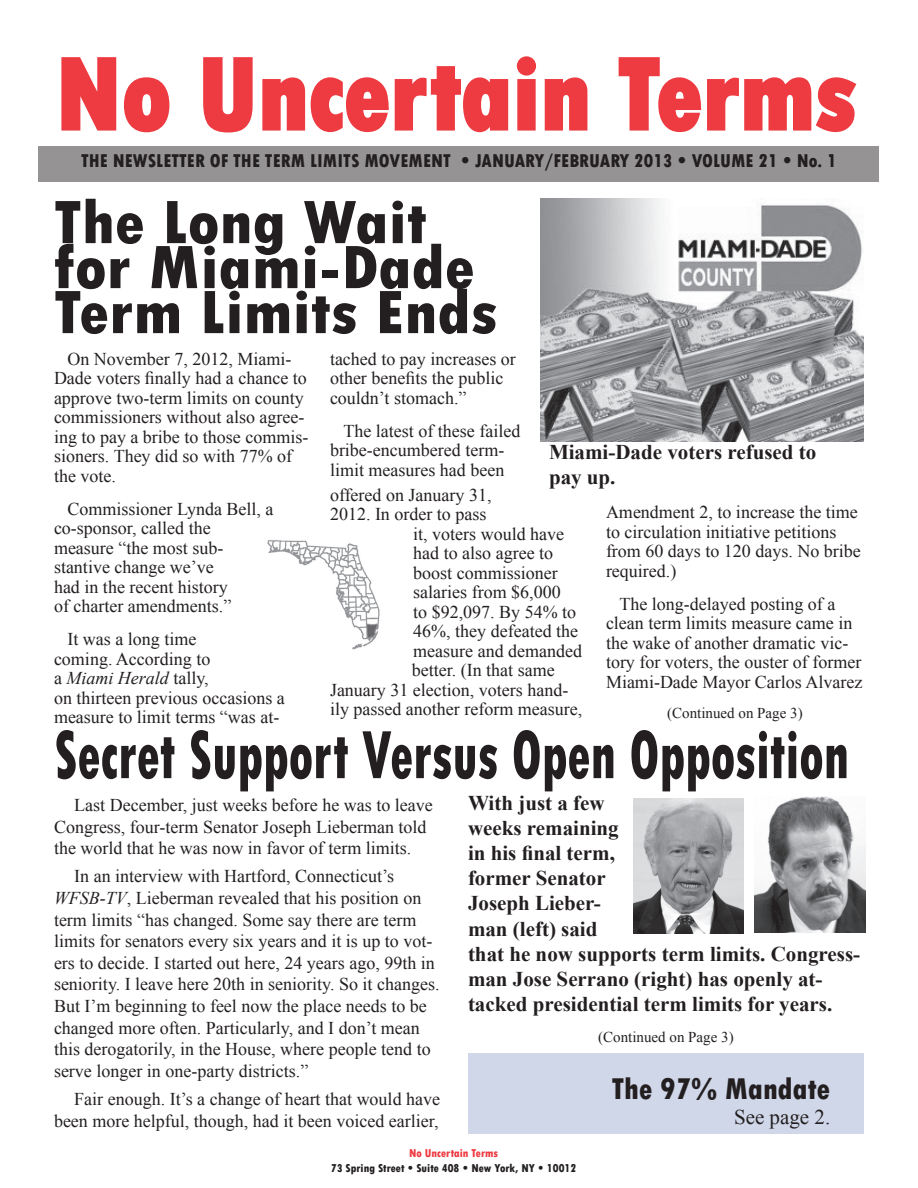
<style>
.page{position:relative;width:918px;height:1188px;background:#fff}
.page>*{position:absolute;margin:0;border:0;box-sizing:border-box;transform-origin:0 0}
.t1{font:800 condensed 108px "Tw Cen";color:#ee3a41}
.t2{font:800 condensed 71.85px "Tw Cen";color:#231f20;scale:.75 1}
.Headline{font:800 condensed 64.5px "Tw Cen";color:#231f20;scale:1.09 1}
.blue_screened_box__s{font:800 condensed 31.5px "Tw Cen";color:#231f20}
.t3{font:700 21px/25.2px "Times New Roman";color:#231f20}
.blue_screened_box__t{font:21px "Times New Roman";color:#231f20}
.t4{font:800 condensed 19.5px "Tw Cen";color:#231f20}
.t5{font:18px/19.5px "Times New Roman";color:#231f20}
.Con_t_to_text{font:15px "Times New Roman";color:#231f20}
.footer__2{font:800 condensed 12px "Tw Cen";color:#231f20}
.t6{font:800 condensed 12px "Tw Cen";color:#ee3a41}
.s1{font-style:italic}
</style>
<div class="page">
<svg style="left:61px;top:57px;width:109px;height:76px"></svg>
<svg style="left:203px;top:57px;width:50px;height:76px"></svg>
<svg style="left:262px;top:56px;width:326px;height:77px"></svg>
<svg style="left:618px;top:57px;width:239px;height:76px"></svg>
<div style="left:39px;top:147px;width:840px;height:35px;background:#959394"></div>
<div style="left:468px;top:1053px;width:396px;height:81px;background:#d0d7e9"></div>
<img style="left:540px;top:199px;width:324px;height:243px">
<img style="left:267px;top:540px;width:113px;height:110px">
<img style="left:755px;top:797px;width:110px;height:135px">
<img style="left:633px;top:798px;width:111px;height:136px">
<p class="t1" style="left:55px;top:30px;width:803px">No Uncertain Terms</p>
<p class="t4" style="left:81px;top:150px;width:757px">THE NEWSLETTER OF THE TERM LIMITS MOVEMENT • JANUARY/FEBRUARY 2013 • VOLUME 21 • No. 1</p>
<p class="Headline" style="left:54px;top:184px;width:344px">The Long Wait</p>
<p class="Headline" style="left:54px;top:229px;width:388px">for Miami-Dade</p>
<p class="Headline" style="left:54px;top:274px;width:409px">Term Limits Ends</p>
<p class="t5" style="left:54px;top:349px;width:256px;text-indent:14px">On November 7, 2012, Miami-<br>Dade voters finally had a chance to approve two-term limits on county commissioners without also agree&shy;ing to pay a bribe to those commis&shy;sioners. They did so with 77% of the vote.</p>
<p class="t5" style="left:54px;top:499px;width:221px;text-indent:14px">Commissioner Lynda Bell, a co-sponsor, called the measure “the most sub&shy;stantive change we’ve<br>had in the recent history<br>of charter amendments.”</p>
<p class="t5" style="left:54px;top:629px;width:232px;text-indent:14px">It was a long time<br>coming. According to<br>a <span class="s1">Miami Herald</span> tally,<br>on thirteen previous occasions a measure to limit terms “was at-</p>
<p class="t2" style="left:54px;top:713px;width:1062px">Secret Support Versus Open Opposition</p>
<p class="t5" style="left:330px;top:349px;width:187px">tached to pay increases or other benefits the public couldn’t stomach.”</p>
<p class="t5" style="left:330px;top:421px;width:192px;text-indent:14px">The latest of these failed bribe-encumbered term&shy;limit measures had been</p>
<p class="t3" style="left:549px;top:439px;width:269px">Miami-Dade voters refused to pay up.</p>
<p class="t5" style="left:330px;top:485px;width:163px">offered on January 31,</p>
<p class="t5" style="left:330px;top:504px;width:158px">2012. In order to pass</p>
<p class="t5" style="left:413px;top:524px;width:152px">it, voters would have</p>
<p class="t5" style="left:413px;top:543px;width:141px">had to also agree to</p>
<p class="t5" style="left:413px;top:563px;width:146px">boost commissioner</p>
<p class="t5" style="left:413px;top:582px;width:149px">salaries from $6,000</p>
<p class="t5" style="left:413px;top:602px;width:165px">to $92,097. By 54% to</p>
<p class="t5" style="left:413px;top:621px;width:166px">46%, they defeated the</p>
<p class="t5" style="left:413px;top:641px;width:170px">measure and demanded</p>
<p class="t5" style="left:412px;top:660px;width:144px">better. (In that same</p>
<p class="t5" style="left:330px;top:680px;width:240px">January 31 election, voters hand-</p>
<p class="t5" style="left:330px;top:699px;width:254px">ily passed another reform measure,</p>
<p class="t5" style="left:606px;top:502px;width:256px">Amendment 2, to increase the time to circulation initiative petitions from 60 days to 120 days. No bribe required.)</p>
<p class="t5" style="left:606px;top:594px;width:258px;text-indent:14px">The long-delayed posting of a clean term limits measure came in the wake of another dramatic vic&shy;tory for voters, the ouster of former Miami-Dade Mayor Carlos Alvarez</p>
<p class="Con_t_to_text" style="left:667px;top:703px;width:137px">(Continued on Page 3)</p>
<p class="t5" style="left:54px;top:794px;width:380px;line-height:21.6px;text-indent:20px">Last December, just weeks before he was to leave<br>Congress, four-term Senator Joseph Lieberman told the world that he was now in favor of term limits.</p>
<p class="t5" style="left:54px;top:865px;width:387px;line-height:21.6px;text-indent:20px">In an interview with Hartford, Connecticut’s <span class="s1">WFSB-TV</span>, Lieberman revealed that his position on term limits “has changed. Some say there are term limits for senators every six years and it is up to vot&shy;ers to decide. I started out here, 24 years ago, 99th in seniority. I leave here 20th in seniority. So it changes.<br>But I’m beginning to feel now the place needs to be changed more often. Particularly, and I don’t mean this derogatorily, in the House, where people tend to serve longer in one-party districts.”</p>
<p class="t5" style="left:54px;top:1088px;width:388px;line-height:21.6px;text-align:right">Fair enough. It’s a change of heart that would have been more helpful, though, had it been voiced earlier,</p>
<p class="t3" style="left:468px;top:790px;width:394px">With just a few<br>weeks remaining<br>in his final term,<br>former Senator<br>Joseph Lieber-<br>man (left) said<br>that he now supports term limits. Congress&shy;man Jose Serrano (right) has openly at&shy;tacked presidential term limits for years.</p>
<p class="Con_t_to_text" style="left:598px;top:1027px;width:137px">(Continued on Page 3)</p>
<p class="blue_screened_box__s" style="left:612px;top:1070px;width:220px">The 97% Mandate</p>
<p class="blue_screened_box__t" style="left:734px;top:1103px;width:98px">See page 2.</p>
<p class="t6" style="left:409px;top:1146px;width:91px">No Uncertain Terms</p>
<p class="footer__2" style="left:331px;top:1161px;width:247px">73 Spring Street • Suite 408 • New York, NY • 10012</p>
</div>
